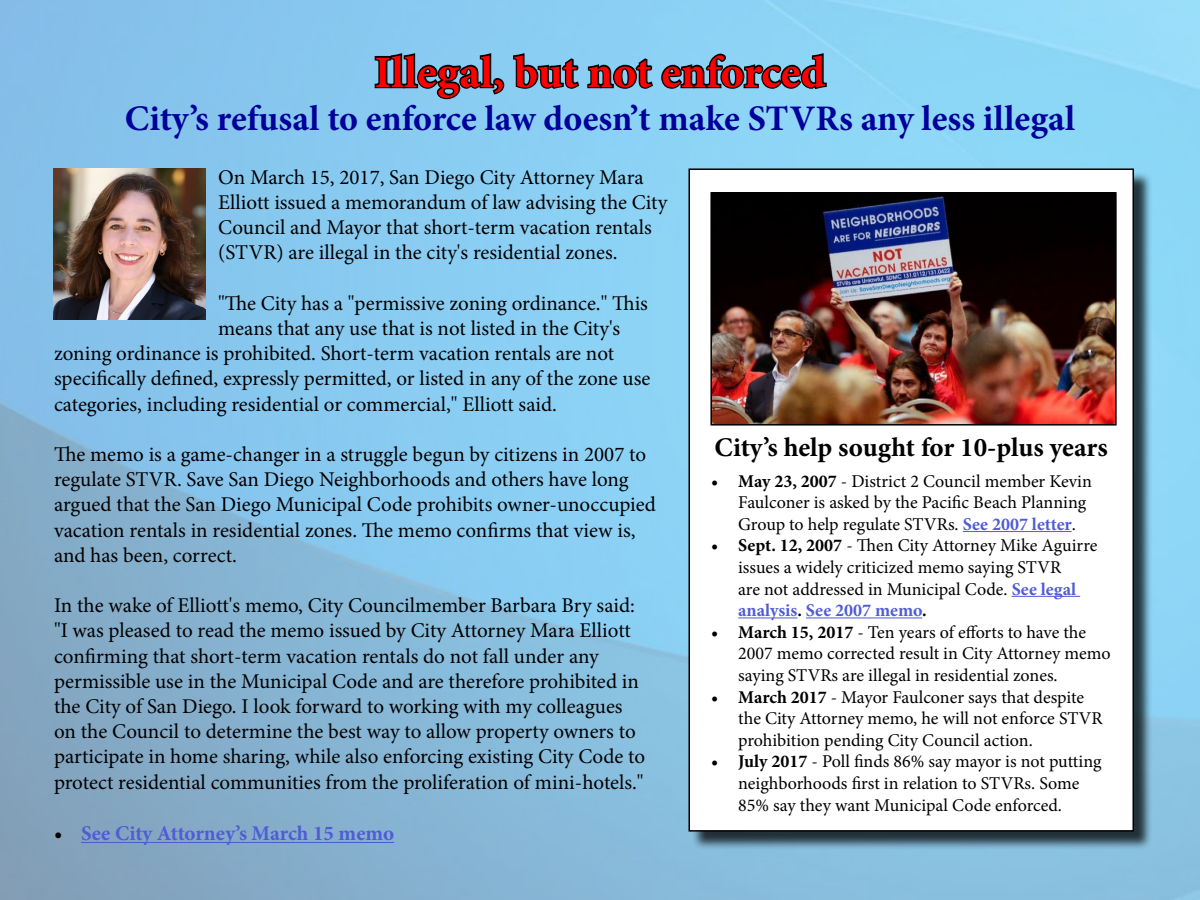
<style>
.page{position:relative;width:1200px;height:900px;background:#fff}
.page>*{position:absolute;margin:0;border:0;box-sizing:border-box;transform-origin:0 0}
.t1{font:700 45px "Minion Pro";color:#f00}
.t2{font:700 36px "Minion Pro";color:#00009b}
.t3{font:700 27px "Minion Pro";letter-spacing:-.005em;color:#000}
.t4{font:21px/25.2px "Minion Pro";color:#000}
.t5{font:700 21px "Minion Pro";color:#4f5cd6}
.t6{font:18px/21.6px "Minion Pro";color:#000}
.s1{color:#000}
.s2{font-weight:700}
.s3{font-weight:700;color:#4f5cd6}
</style>
<div class="page">
<img style="left:0;top:0;width:1200px;height:900px">
<svg style="left:373px;top:51px;width:133px;height:50px;background:#5a859e"></svg>
<svg style="left:512px;top:51px;width:317px;height:40px;background:#5a889f"></svg>
<img style="left:54px;top:168px;width:151px;height:152px">
<hr style="left:81px;top:842px;width:313px;height:1px;background:#4f5cd6">
<div style="left:691px;top:171px;width:462px;height:679px;background:#000;opacity:.75"></div>
<div style="left:689px;top:169px;width:444px;height:662px;background:#fff"></div>
<div style="left:688px;top:168px;width:446px;height:664px;border:2px solid #000"></div>
<hr style="left:963px;top:531px;width:109px;height:1px;background:#4f5cd6">
<hr style="left:1012px;top:596px;width:68px;height:1px;background:#4f5cd6">
<hr style="left:738px;top:617px;width:59px;height:1px;background:#4f5cd6">
<hr style="left:806px;top:617px;width:116px;height:1px;background:#4f5cd6">
<img style="left:713px;top:195px;width:401px;height:228px">
<div style="left:710px;top:192px;width:407px;height:234px;border:2px solid #000"></div>
<h1 class="t1" style="left:374px;top:41px;width:453px">Illegal, but not enforced</h1>
<h2 class="t2" style="left:125px;top:93px;width:952px">City’s refusal to enforce law doesn’t make STVRs any less illegal</h2>
<p class="t4" style="left:218px;top:165px;width:451px">On March 15, 2017, San Diego City Attorney Mara Elliott issued a memorandum of law advising the City Council and Mayor that short-term vacation rentals (STVR) are illegal in the city's residential zones.</p>
<p class="t4" style="left:218px;top:291px;width:431px">"The City has a "permissive zoning ordinance." This</p>
<p class="t4" style="left:218px;top:316px;width:404px">means that any use that is not listed in the City's</p>
<p class="t4" style="left:54px;top:341px;width:562px">zoning ordinance is prohibited. Short-term vacation rentals are not</p>
<p class="t4" style="left:54px;top:366px;width:598px">specifically defined, expressly permitted, or listed in any of the zone use</p>
<p class="t4" style="left:54px;top:391px;width:504px">categories, including residential or commercial," Elliott said.</p>
<p class="t4" style="left:54px;top:442px;width:603px">The memo is a game-changer in a struggle begun by citizens in 2007 to regulate STVR. Save San Diego Neighborhoods and others have long argued that the San Diego Municipal Code prohibits owner-unoccupied vacation rentals in residential zones. The memo confirms that view is, and has been, correct.</p>
<p class="t4" style="left:54px;top:593px;width:593px">In the wake of Elliott's memo, City Councilmember Barbara Bry said: "I was pleased to read the memo issued by City Attorney Mara Elliott confirming that short-term vacation rentals do not fall under any permissible use in the Municipal Code and are therefore prohibited in the City of San Diego. I look forward to working with my colleagues on the Council to determine the best way to allow property owners to participate in home sharing, while also enforcing existing City Code to protect residential communities from the proliferation of mini-hotels."</p>
<p class="t5" style="left:54px;top:819px;width:342px"><span class="s1">•</span> See City Attorney’s March 15 memo</p>
<p class="t3" style="left:715px;top:428px;width:395px">City’s help sought for 10-plus years</p>
<p class="t6" style="left:738px;top:470px;width:355px;text-indent:-27px"><span class="s2">• May 23, 2007</span> - District 2 Council member Kevin<br>Faulconer is asked by the Pacific Beach Planning<br>Group to help regulate STVRs. <span class="s3">See 2007 letter</span>.</p>
<p class="t6" style="left:738px;top:535px;width:361px;text-indent:-27px"><span class="s2">• Sept. 12, 2007</span> - Then City Attorney Mike Aguirre issues a widely criticized memo saying STVR<br>are not addressed in Municipal Code. <span class="s3">See legal analysis</span><span class="s2">.</span> <span class="s3">See 2007 memo</span><span class="s2">.</span></p>
<p class="t6" style="left:738px;top:621px;width:374px;text-indent:-27px"><span class="s2">• March 15, 2017</span> - Ten years of efforts to have the<br>2007 memo corrected result in City Attorney memo saying STVRs are illegal in residential zones.</p>
<p class="t6" style="left:738px;top:686px;width:366px;text-indent:-27px"><span class="s2">• March 2017</span> - Mayor Faulconer says that despite the City Attorney memo, he will not enforce STVR prohibition pending City Council action.</p>
<p class="t6" style="left:738px;top:751px;width:365px;text-indent:-27px"><span class="s2">• July 2017</span> - Poll finds 86% say mayor is not putting neighborhoods first in relation to STVRs. Some<br>85% say they want Municipal Code enforced.</p>
</div>
